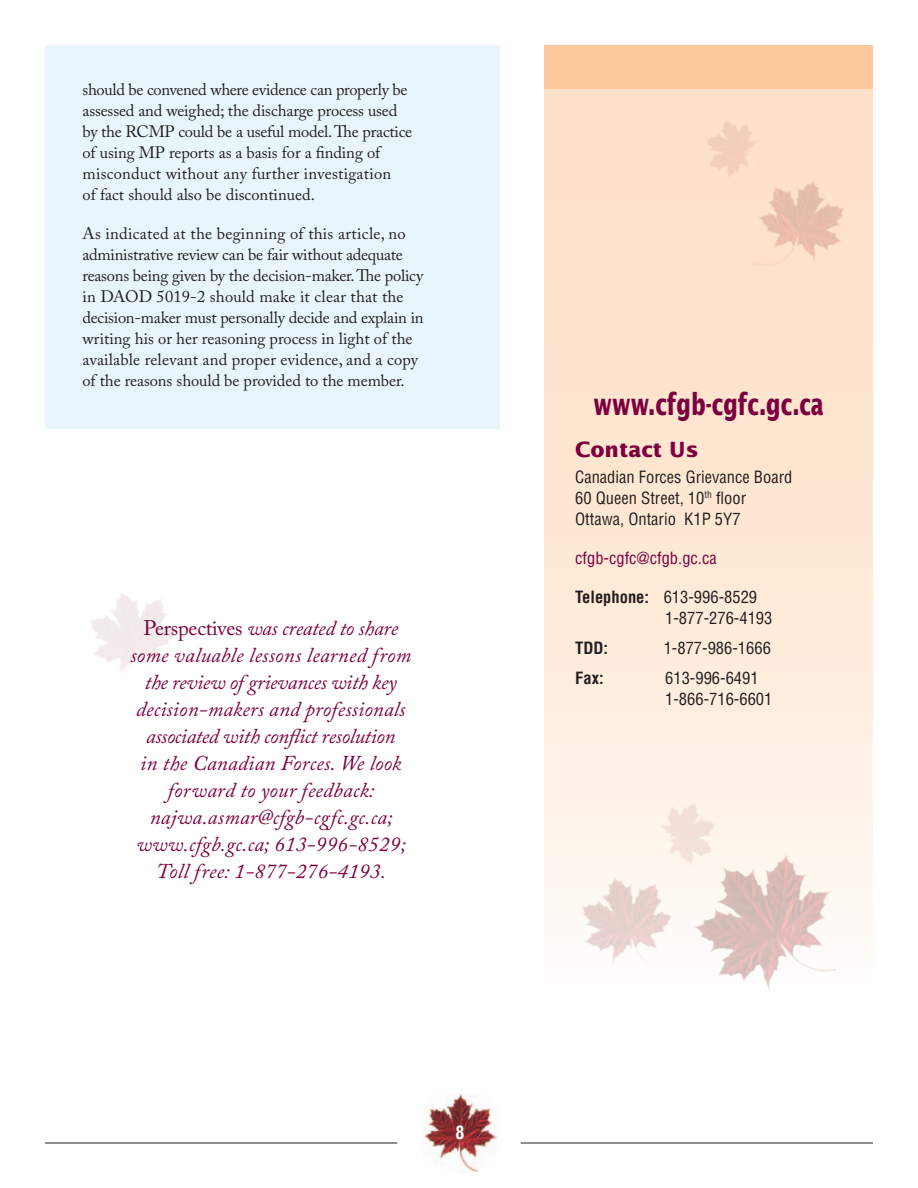
<style>
.page{position:relative;width:918px;height:1188px;background:#fff}
.page>*{position:absolute;margin:0;border:0;box-sizing:border-box;transform-origin:0 0}
.t1{font:700 30px "Lucida Sans Std";color:#7c0040;scale:.7 1}
.t2{font:italic 21px/27px "Adobe Caslon Pro";letter-spacing:.01em;color:#7c0040;text-align:center}
.t3{font:700 21px "Lucida Sans Std";color:#7c0040}
.t4{font:700 condensed 18px "Helvetica LT Std";color:#fff}
.t5{font:16.5px/21px "Adobe Caslon Pro";letter-spacing:-.005em;color:#231f20}
.t6{font:condensed 16.5px/21px "Helvetica LT Std";color:#231f20}
.t7{font:condensed 16.5px "Helvetica LT Std";color:#7c0040}
.t8{font:700 condensed 16.5px "Helvetica LT Std";color:#231f20}
.s1{font-style:normal}
.s2{font-weight:700}
</style>
<div class="page">
<img style="left:424px;top:1094px;width:73px;height:78px">
<hr style="left:45px;top:1143px;width:352px;height:1px;background:#231f20">
<hr style="left:521px;top:1143px;width:352px;height:1px;background:#231f20">
<div style="left:45px;top:45px;width:454px;height:383px;background:#e9f5fc"></div>
<div style="left:545px;top:45px;width:328px;height:959px;background:linear-gradient(to bottom,#fedbbd,#fefaf4)"></div>
<div style="left:545px;top:45px;width:328px;height:44px;background:#fcc89c"></div>
<img style="left:739px;top:164px;width:120px;height:125px">
<img style="left:693px;top:109px;width:86px;height:77px">
<img style="left:662px;top:819px;width:174px;height:185px">
<img style="left:565px;top:859px;width:118px;height:134px">
<img style="left:637px;top:791px;width:91px;height:83px">
<p class="t5" style="left:82px;top:78px;width:331px">should be convened where evidence can properly be assessed and weighed; the discharge process used by the RCMP could be a useful model. The practice of using MP reports as a basis for a finding of misconduct without any further investigation<br>of fact should also be discontinued.</p>
<p class="t5" style="left:82px;top:222px;width:343px">As indicated at the beginning of this article, no administrative review can be fair without adequate reasons being given by the decision-maker. The policy in DAOD 5019-2 should make it clear that the decision-maker must personally decide and explain in writing his or her reasoning process in light of the available relevant and proper evidence, and a copy of the reasons should be provided to the member.</p>
<p class="t2" style="left:130px;top:614px;width:282px"><span class="s1">Perspectives</span> was created to share some valuable lessons learned from the review of grievances with key decision-makers and professionals associated with conflict resolution<br>in the Canadian Forces. We look forward to your feedback: najwa.asmar@cfgb-cgfc.gc.ca; www.cfgb.gc.ca; 613-996-8529;<br>Toll free: 1-877-276-4193.</p>
<p class="t4" style="left:455px;top:1121px;width:10px">8</p>
<h1 class="t1" style="left:594px;top:387px;width:331px">www.cfgb-cgfc.gc.ca</h1>
<p class="t3" style="left:575px;top:438px;width:125px">Contact U s</p>
<p class="t6" style="left:575px;top:466px;width:219px">Canadian Forces Grievance Board<br>60 Queen Street, 10<sup>th</sup> floor<br>Ottawa, Ontario K1P 5Y7</p>
<p class="t7" style="left:575px;top:547px;width:143px">cfgb-cgfc@cfgb.gc.ca</p>
<p class="t6" style="left:665px;top:586px;width:109px;text-indent:-90px"><span class="s2">Telephone:</span> 613-996-8529<br>1-877-276-4193</p>
<p class="t8" style="left:575px;top:637px;width:34px">TDD:</p>
<p class="t6" style="left:664px;top:637px;width:109px">1-877-986-1666</p>
<p class="t8" style="left:575px;top:667px;width:30px">Fax:</p>
<p class="t6" style="left:665px;top:667px;width:109px">613-996-6491<br>1-866-716-6601</p>
</div>
